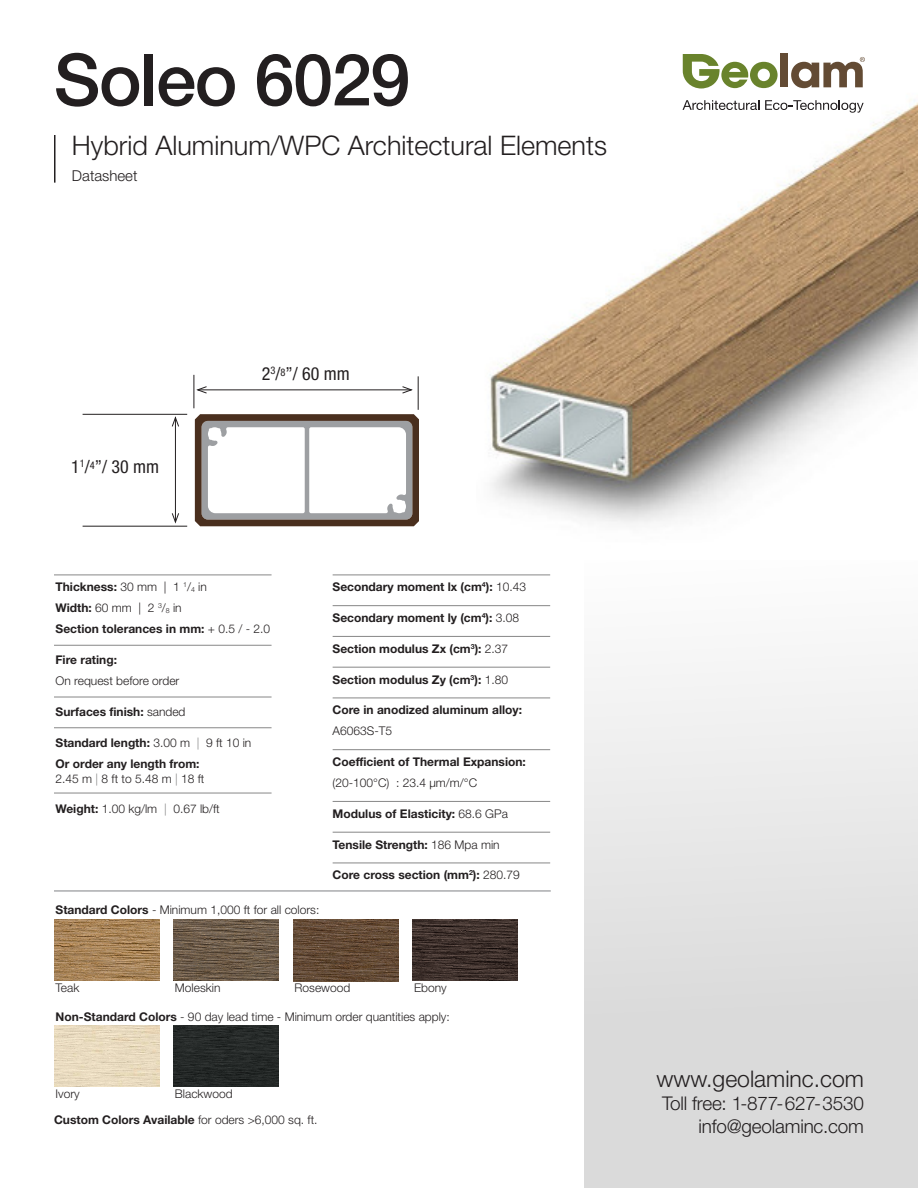
<style>
.page{position:relative;width:918px;height:1188px;background:#fff}
.page>*{position:absolute;margin:0;border:0;box-sizing:border-box;transform-origin:0 0}
.ParaStyle01-Leading{font:500 72px "Helvetica Neue LT Std";letter-spacing:-.02em;color:#231f20}
.ParaStyle01-Leading-2{font:300 27px "Helvetica Neue LT Std";color:#231f20}
.t1{font:300 22.95px "Helvetica Neue LT Std";color:#231f20}
.t2{font:300 18.9px "Helvetica Neue LT Std";letter-spacing:-.01em;color:#231f20}
.t3{font:condensed 18px "Helvetica Neue LT Std";color:#231f20}
.ParaStyle01-Leading-3{font:300 15px "Helvetica Neue LT Std";color:#231f20}
.ParaStyle03-Leading{font:700 12px "Helvetica Neue LT Std";color:#231f20}
.ParaStyle02-Leading{font:700 12px/21px "Helvetica Neue LT Std";color:#231f20}
.ParaStyle01-Leading-4{font:300 12px "Helvetica Neue LT Std";color:#231f20}
.ParaStyle01-Leading-5{font:700 12px "Helvetica Neue LT Std";color:#231f20}
.ParaStyle03-Leading-2{font:300 12px "Helvetica Neue LT Std";color:#231f20}
.ParaStyle02-Leading-2{font:300 12px "Helvetica Neue LT Std";color:#231f20}
.ParaStyle04-Leading{font:300 12px "Helvetica Neue LT Std";color:#231f20}
.s1{font-weight:300}
.s2{font-weight:300;font-size:7.05px}
.s3{font-weight:700}
.s4{font-size:7.05px}
.s5{font-weight:300;color:#878787}
.s6{color:#878787}
</style>
<div class="page">
<svg style="left:584px;top:663px;width:334px;height:525px;fill:#e1e1e1"></svg>
<img style="left:490px;top:53px;width:428px;height:471px">
<hr style="left:54px;top:575px;width:218px;height:1px;background:#878787">
<hr style="left:54px;top:645px;width:218px;height:1px;background:#878787">
<hr style="left:54px;top:697px;width:218px;height:1px;background:#878787">
<hr style="left:54px;top:727px;width:218px;height:1px;background:#878787">
<hr style="left:54px;top:793px;width:218px;height:1px;background:#878787">
<hr style="left:333px;top:575px;width:217px;height:1px;background:#878787">
<hr style="left:333px;top:605px;width:217px;height:1px;background:#878787">
<hr style="left:333px;top:636px;width:217px;height:1px;background:#878787">
<hr style="left:333px;top:667px;width:217px;height:1px;background:#878787">
<hr style="left:333px;top:698px;width:217px;height:1px;background:#878787">
<hr style="left:333px;top:749px;width:217px;height:1px;background:#878787">
<hr style="left:333px;top:801px;width:217px;height:1px;background:#878787">
<hr style="left:333px;top:832px;width:217px;height:1px;background:#878787">
<hr style="left:333px;top:863px;width:217px;height:1px;background:#878787">
<svg style="left:683px;top:54px;width:95px;height:35px"></svg>
<div style="left:781px;top:54px;width:7px;height:33px;background:#634b34"></div>
<svg style="left:791px;top:57px;width:74px;height:31px"></svg>
<svg style="left:683px;top:100px;width:76px;height:10px"></svg>
<svg style="left:765px;top:100px;width:99px;height:13px"></svg>
<hr style="left:54px;top:135px;width:2px;height:48px;background:#231f20">
<hr style="left:54px;top:891px;width:497px;height:1px;background:#808285">
<img style="left:293px;top:920px;width:105px;height:61px">
<img style="left:54px;top:920px;width:105px;height:61px">
<img style="left:174px;top:920px;width:105px;height:61px">
<img style="left:413px;top:920px;width:105px;height:61px">
<img style="left:54px;top:1026px;width:105px;height:61px">
<img style="left:173px;top:1025px;width:105px;height:62px">
<hr style="left:83px;top:414px;width:104px;height:1px;background:#231f20">
<hr style="left:83px;top:526px;width:104px;height:1px;background:#231f20">
<hr style="left:194px;top:375px;width:1px;height:33px;background:#231f20">
<hr style="left:198px;top:390px;width:213px;height:1px;background:#231f20">
<svg style="left:196px;top:386px;width:11px;height:8px"></svg>
<svg style="left:402px;top:386px;width:11px;height:8px"></svg>
<hr style="left:175px;top:418px;width:1px;height:104px;background:#231f20">
<svg style="left:171px;top:416px;width:8px;height:11px"></svg>
<svg style="left:171px;top:512px;width:8px;height:12px"></svg>
<hr style="left:418px;top:376px;width:1px;height:34px;background:#231f20">
<svg style="left:195px;top:414px;width:223px;height:112px"></svg>
<p class="ParaStyle01-Leading" style="left:54px;top:37px;width:358px">Soleo 6029</p>
<p class="ParaStyle01-Leading-2" style="left:72px;top:129px;width:537px">Hybrid Aluminum/WPC Architectural Elements</p>
<p class="ParaStyle01-Leading-3" style="left:72px;top:166px;width:67px">Datasheet</p>
<p class="t3" style="left:71px;top:457px;width:89px">1<sup>1</sup>/<sup>4</sup>”/ 30 mm</p>
<p class="t3" style="left:262px;top:363px;width:89px">2<sup>3</sup>/<sup>8</sup>”/ 60 mm</p>
<p class="ParaStyle01-Leading-5" style="left:56px;top:580px;width:153px">Thickness: <span class="s1">30 mm | 1</span> <sup>1</sup><span class="s1">/</span><span class="s2">4</span> <span class="s1">in</span></p>
<p class="ParaStyle02-Leading-2" style="left:56px;top:601px;width:128px"><span class="s3">Width:</span> 60 mm | 2 <sup>3</sup>/<span class="s4">8</span> in</p>
<p class="ParaStyle02-Leading" style="left:56px;top:618px;width:216px">Section tolerances in mm: <span class="s1">+ 0.5 / - 2.0</span></p>
<p class="ParaStyle03-Leading" style="left:56px;top:652px;width:63px">Fire rating:</p>
<p class="ParaStyle02-Leading-2" style="left:56px;top:674px;width:125px">On request before order</p>
<p class="ParaStyle03-Leading" style="left:56px;top:704px;width:131px">Surfaces finish: <span class="s1">sanded</span></p>
<p class="ParaStyle02-Leading" style="left:56px;top:732px;width:197px">Standard length: <span class="s1">3.00 m</span> <span class="s5">|</span> <span class="s1">9 ft 10 in<br></span>Or order any length from:</p>
<p class="ParaStyle03-Leading-2" style="left:56px;top:771px;width:150px">2.45 m <span class="s6">|</span> 8 ft to 5.48 m <span class="s6">|</span> 18 ft</p>
<p class="ParaStyle03-Leading-2" style="left:56px;top:802px;width:166px"><span class="s3">Weight:</span> 1.00 kg/lm <span class="s6">|</span> 0.67 lb/ft</p>
<p class="ParaStyle01-Leading-4" style="left:56px;top:902px;width:265px"><span class="s3">Standard Colors</span> - Minimum 1,000 ft for all colors:</p>
<p class="ParaStyle01-Leading-5" style="left:333px;top:580px;width:195px">Secondary moment lx (cm<sup>4</sup>): <span class="s1">10.43</span></p>
<p class="ParaStyle03-Leading" style="left:333px;top:610px;width:188px">Secondary moment ly (cm<sup>4</sup>): <span class="s1">3.08</span></p>
<p class="ParaStyle03-Leading" style="left:333px;top:641px;width:177px">Section modulus Zx (cm<sup>3</sup>): <span class="s1">2.37</span></p>
<p class="ParaStyle03-Leading" style="left:333px;top:672px;width:177px">Section modulus Zy (cm<sup>3</sup>): <span class="s1">1.80</span></p>
<p class="ParaStyle02-Leading" style="left:333px;top:699px;width:191px">Core in anodized aluminum alloy:<br><span class="s1">A6063S-T5</span></p>
<p class="ParaStyle02-Leading" style="left:333px;top:751px;width:195px">Coefficient of Thermal Expansion: <span class="s1">(20-100°C) : 23.4 µm/m/°C</span></p>
<p class="ParaStyle03-Leading" style="left:333px;top:806px;width:177px">Modulus of Elasticity: <span class="s1">68.6 GPa</span></p>
<p class="ParaStyle03-Leading" style="left:333px;top:837px;width:169px">Tensile Strength: <span class="s1">186 Mpa min</span></p>
<p class="ParaStyle03-Leading" style="left:333px;top:868px;width:189px">Core cross section (mm<sup>2</sup>): <span class="s1">280.79</span></p>
<p class="ParaStyle04-Leading" style="left:56px;top:981px;width:25px">Teak</p>
<p class="ParaStyle04-Leading" style="left:175px;top:981px;width:47px">Moleskin</p>
<p class="ParaStyle04-Leading" style="left:295px;top:981px;width:57px">Rosewood</p>
<p class="ParaStyle01-Leading-4" style="left:414px;top:981px;width:34px">Ebony</p>
<p class="ParaStyle01-Leading-4" style="left:56px;top:1009px;width:396px"><span class="s3">Non-Standard Colors</span> - 90 day lead time - Minimum order quantities apply:</p>
<p class="ParaStyle04-Leading" style="left:56px;top:1086px;width:26px">Ivory</p>
<p class="ParaStyle04-Leading" style="left:175px;top:1086px;width:59px">Blackwood</p>
<p class="ParaStyle01-Leading-5" style="left:54px;top:1113px;width:265px">Custom Colors Available <span class="s1">for oders &gt;6,000 sq. ft.</span></p>
<p class="t1" style="left:657px;top:1065px;width:209px">www.geolaminc.com</p>
<p class="t2" style="left:662px;top:1092px;width:203px">Toll free: 1-877-627-3530</p>
<p class="t2" style="left:698px;top:1115px;width:167px">info@geolaminc.com</p>
</div>
